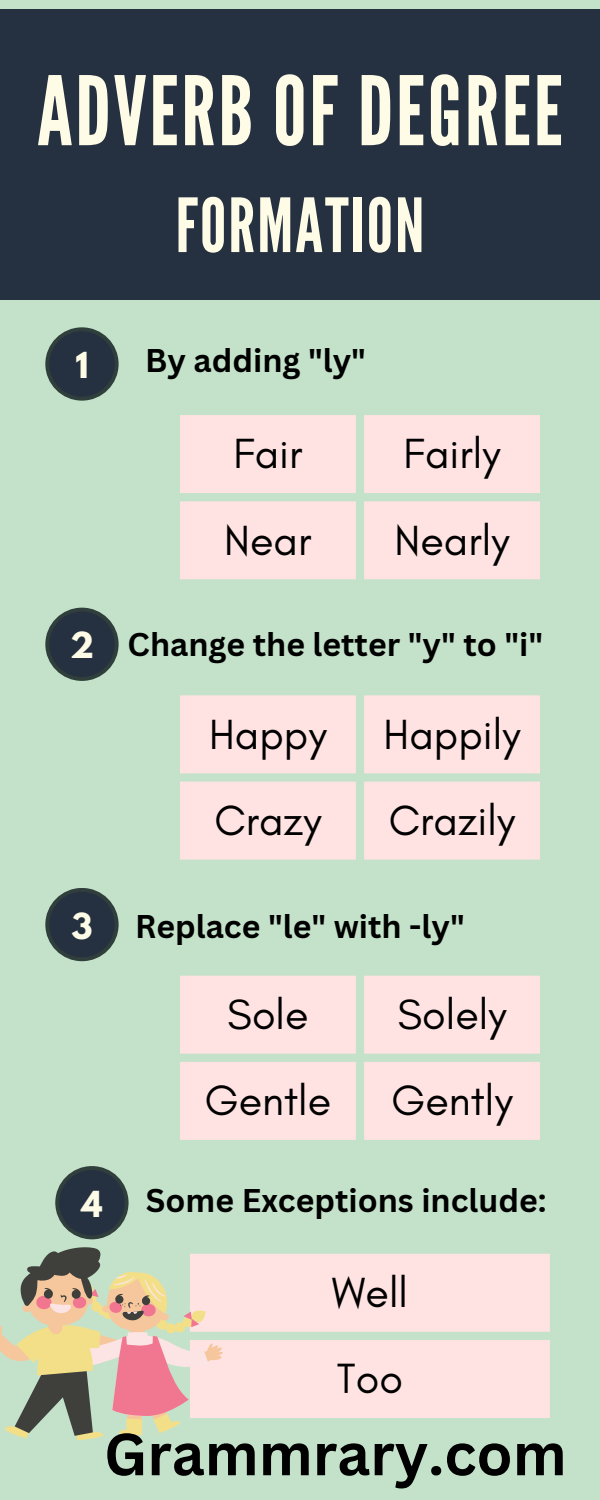
<style>
.page{position:relative;width:600px;height:1500px;background:#c4e2ca}
.page>*{position:absolute;margin:0;border:0;box-sizing:border-box;transform-origin:0 0}
.t1{font:95.4px "League Gothic";letter-spacing:.025em;color:#fefce6}
.t2{font:74.5px "League Gothic";letter-spacing:.025em;color:#fefce6}
.t3{font:700 58px "Canva Sans";color:#000}
.t4{font:43px "Glacial Indifference";color:#000}
.t5{font:700 32px "Canva Sans";color:#000}
.t6{font:700 31.8px "League Spartan";color:#fefce6}
</style>
<div class="page">
<div style="left:0;top:9px;width:600px;height:291px;background:#253140"></div>
<svg style="left:45px;top:327px;width:74px;height:74px"></svg>
<svg style="left:180px;top:415px;width:360px;height:164px;background:#fae2e1"></svg>
<svg style="left:45px;top:608px;width:74px;height:73px"></svg>
<svg style="left:180px;top:695px;width:360px;height:165px;background:#fae2e1"></svg>
<svg style="left:45px;top:888px;width:74px;height:73px"></svg>
<svg style="left:180px;top:976px;width:360px;height:164px;background:#fae2e1"></svg>
<svg style="left:55px;top:1166px;width:74px;height:73px"></svg>
<div style="left:224px;top:1254px;width:326px;height:164px;background:#ffe3e3"></div>
<svg style="left:0;top:1247px;width:224px;height:193px"></svg>
<p class="t1" style="left:37px;top:56px;width:527px">ADVERB OF DEGREE</p>
<p class="t6" style="left:75px;top:349px;width:15px">1</p>
<p class="t2" style="left:176px;top:182px;width:250px">FORMATION</p>
<p class="t5" style="left:145px;top:338px;width:222px">By adding "ly"</p>
<h1 class="t4" style="left:233px;top:427px;width:71px">Fair</h1>
<h2 class="t4" style="left:404px;top:427px;width:98px">Fairly</h2>
<p class="t4" style="left:224px;top:514px;width:89px">Near</p>
<p class="t4" style="left:395px;top:514px;width:116px">Nearly</p>
<p class="t6" style="left:70px;top:630px;width:25px">2</p>
<p class="t5" style="left:128px;top:622px;width:417px">Change the letter "y" to "i"</p>
<p class="t4" style="left:209px;top:708px;width:119px">Happy</p>
<p class="t4" style="left:384px;top:708px;width:138px">Happily</p>
<p class="t4" style="left:214px;top:794px;width:109px">Crazy</p>
<p class="t4" style="left:389px;top:794px;width:128px">Crazily</p>
<p class="t6" style="left:71px;top:910px;width:23px">3</p>
<p class="t5" style="left:135px;top:904px;width:331px">Replace "le" with -ly"</p>
<p class="t4" style="left:227px;top:988px;width:83px">Sole</p>
<p class="t4" style="left:398px;top:988px;width:110px">Solely</p>
<p class="t4" style="left:205px;top:1074px;width:128px">Gentle</p>
<p class="t4" style="left:391px;top:1074px;width:123px">Gently</p>
<p class="t6" style="left:81px;top:1188px;width:23px">4</p>
<p class="t5" style="left:146px;top:1178px;width:402px">Some Exceptions include:</p>
<p class="t4" style="left:332px;top:1266px;width:78px">Well</p>
<p class="t4" style="left:337px;top:1352px;width:68px">Too</p>
<p class="t3" style="left:104px;top:1413px;width:464px">Grammrary.com</p>
</div>
